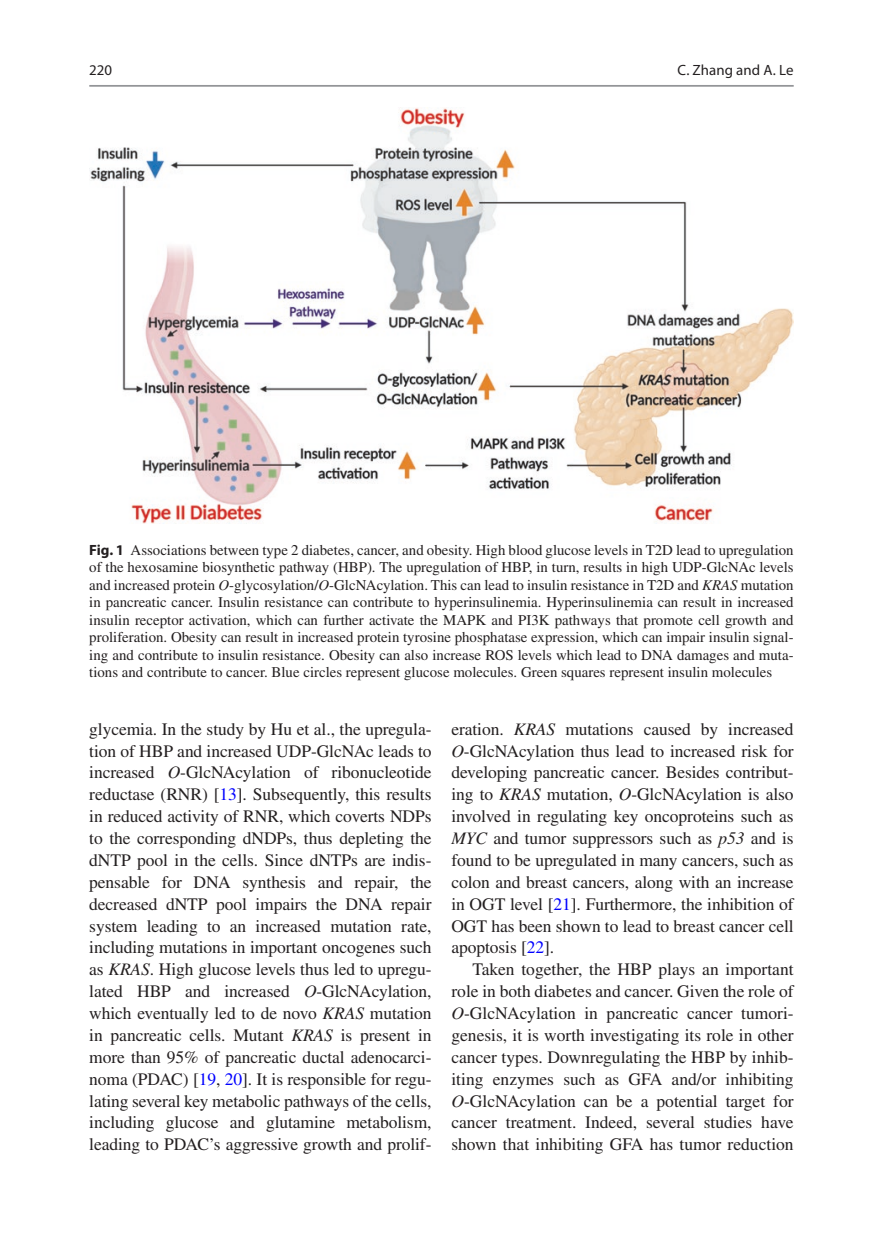
<style>
.page{position:relative;width:883px;height:1260px;background:#fff}
.page>*{position:absolute;margin:0;border:0;box-sizing:border-box;transform-origin:0 0}
.t1{font:17.5px/21.9px "Times LT Std";letter-spacing:-.005em;color:#231f20;text-align:justify}
.t2{font:14.88px/17.5px "Times LT Std";color:#231f20;text-align:justify}
.t3{font:14.88px "Myriad Pro Regular 2";letter-spacing:.005em;color:#231f20}
.t4{font:14.88px "Myriad Pro";color:#231f20}
.s1{font-family:"Myriad Pro";font-weight:700}
.s2{font-style:italic}
.s3{color:#00f}
</style>
<div class="page">
<img style="left:89px;top:108px;width:705px;height:415px">
<hr style="left:89px;top:85px;width:705px;height:2px;background:#939598">
<p class="t4" style="left:89px;top:61px;width:24px">220</p>
<p class="t3" style="left:677px;top:61px;width:118px">C. Zhang and A. Le</p>
<p class="t2" style="left:89px;top:541px;width:706px"><span class="s1">Fig. 1</span> Associations between type 2 diabetes, cancer, and obesity. High blood glucose levels in T2D lead to upregulation of the hexosamine biosynthetic pathway (HBP). The upregulation of HBP, in turn, results in high UDP-GlcNAc levels and increased protein <span class="s2">O</span>-glycosylation/<span class="s2">O</span>-GlcNAcylation. This can lead to insulin resistance in T2D and <span class="s2">KRAS</span> mutation in pancreatic cancer. Insulin resistance can contribute to hyperinsulinemia. Hyperinsulinemia can result in increased insulin receptor activation, which can further activate the MAPK and PI3K pathways that promote cell growth and proliferation. Obesity can result in increased protein tyrosine phosphatase expression, which can impair insulin signal&shy;ing and contribute to insulin resistance. Obesity can also increase ROS levels which lead to DNA damages and muta&shy;tions and contribute to cancer. Blue circles represent glucose molecules. Green squares represent insulin molecules</p>
<p class="t1" style="left:89px;top:718px;width:344px">glycemia. In the study by Hu et al., the upregula&shy;tion of HBP and increased UDP-GlcNAc leads to increased <span class="s2">O</span>-GlcNAcylation of ribonucleotide reductase (RNR) [<span class="s3">13</span>]. Subsequently, this results in reduced activity of RNR, which coverts NDPs to the corresponding dNDPs, thus depleting the dNTP pool in the cells. Since dNTPs are indis&shy;pensable for DNA synthesis and repair, the decreased dNTP pool impairs the DNA repair system leading to an increased mutation rate, including mutations in important oncogenes such as <span class="s2">KRAS</span>. High glucose levels thus led to upregu&shy;lated HBP and increased <span class="s2">O</span>-GlcNAcylation, which eventually led to de novo <span class="s2">KRAS</span> mutation in pancreatic cells. Mutant <span class="s2">KRAS</span> is present in more than 95% of pancreatic ductal adenocarci&shy;noma (PDAC) [<span class="s3">19</span>, <span class="s3">20</span>]. It is responsible for regu&shy;lating several key metabolic pathways of the cells, including glucose and glutamine metabolism, leading to PDAC’s aggressive growth and prolif-</p>
<p class="t1" style="left:451px;top:718px;width:344px">eration. <span class="s2">KRAS</span> mutations caused by increased <span class="s2">O</span>-GlcNAcylation thus lead to increased risk for developing pancreatic cancer. Besides contribut&shy;ing to <span class="s2">KRAS</span> mutation, <span class="s2">O</span>-GlcNAcylation is also involved in regulating key oncoproteins such as <span class="s2">MYC</span> and tumor suppressors such as <span class="s2">p53</span> and is found to be upregulated in many cancers, such as colon and breast cancers, along with an increase in OGT level [<span class="s3">21</span>]. Furthermore, the inhibition of OGT has been shown to lead to breast cancer cell apoptosis [<span class="s3">22</span>].</p>
<p class="t1" style="left:451px;top:958px;width:344px;text-indent:21px">Taken together, the HBP plays an important role in both diabetes and cancer. Given the role of <span class="s2">O</span>-GlcNAcylation in pancreatic cancer tumori&shy;genesis, it is worth investigating its role in other cancer types. Downregulating the HBP by inhib&shy;iting enzymes such as GFA and/or inhibiting <span class="s2">O</span>-GlcNAcylation can be a potential target for cancer treatment. Indeed, several studies have shown that inhibiting GFA has tumor reduction</p>
</div>
